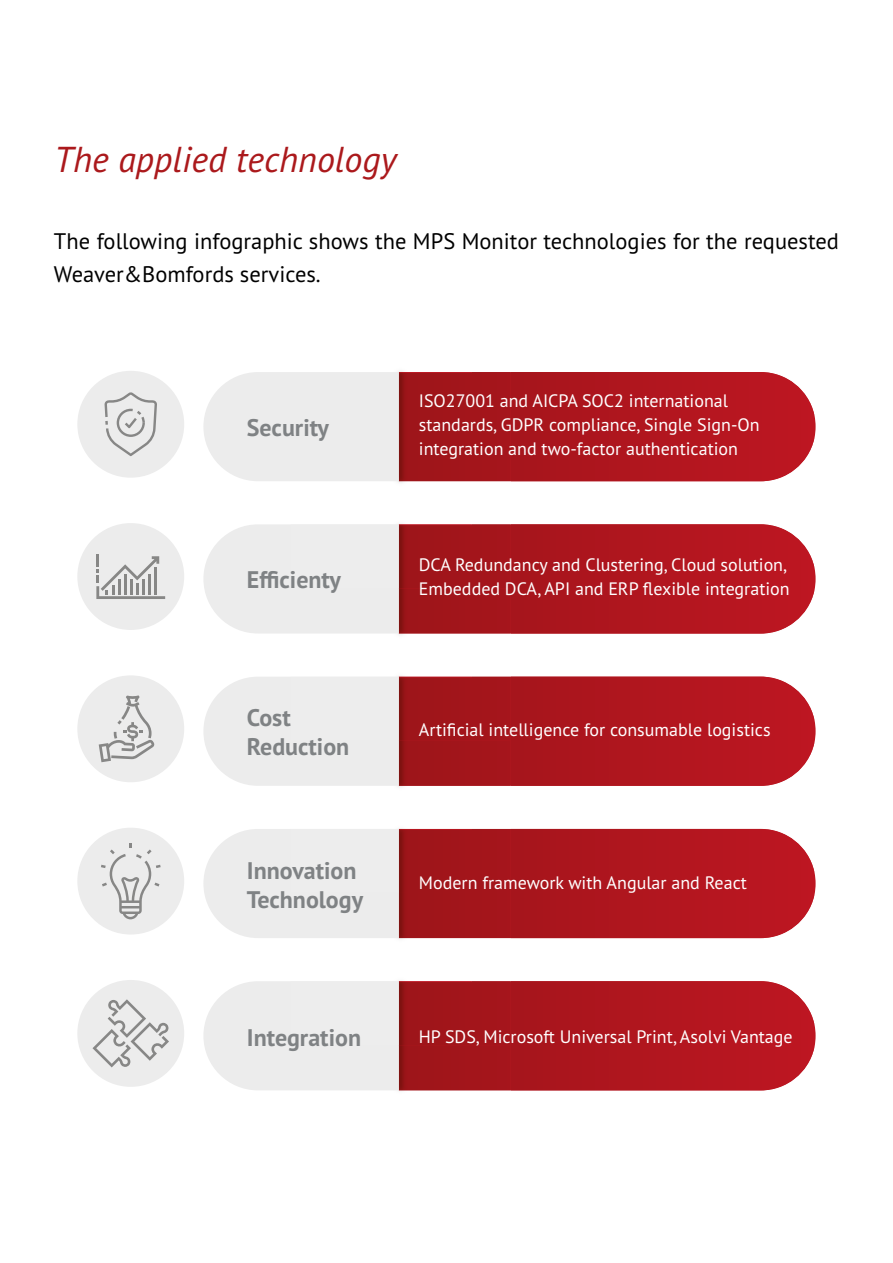
<style>
.page{position:relative;width:893px;height:1263px;background:#fff}
.page>*{position:absolute;margin:0;border:0;box-sizing:border-box;transform-origin:0 0}
.t1{font:italic 36px "PT Sans Pro";color:#ab191c}
.t2{font:700 24px/28.8px "PT Sans Pro";color:#7f8284}
.t3{font:22.5px/33px "PT Sans Pro";color:#000}
.t4{font:18px/24px "PT Sans Pro";color:#fff}
</style>
<div class="page">
<div style="left:77px;top:980px;width:107px;height:107px;background:#ececec;border-radius:50%"></div>
<svg style="left:511px;top:981px;width:303px;height:109px;background:#b41d26"></svg>
<img style="left:397px;top:1090px;width:114px;height:1px">
<div style="left:399px;top:981px;width:112px;height:109px;background:#a1151b"></div>
<svg style="left:203px;top:981px;width:196px;height:109px;background:#ededed"></svg>
<div style="left:77px;top:828px;width:107px;height:106px;background:#ececec;border-radius:50%"></div>
<svg style="left:511px;top:829px;width:303px;height:109px;background:#b41d26"></svg>
<img style="left:398px;top:938px;width:113px;height:1px">
<img style="left:399px;top:981px;width:73px;height:1px">
<div style="left:291px;top:981px;width:108px;height:64px;background:#ededed"></div>
<div style="left:399px;top:829px;width:112px;height:109px;background:#a1151b"></div>
<svg style="left:203px;top:829px;width:196px;height:109px;background:#ededed"></svg>
<div style="left:77px;top:675px;width:107px;height:107px;background:#ececec;border-radius:50%"></div>
<svg style="left:511px;top:677px;width:303px;height:109px;background:#b41d26"></svg>
<img style="left:399px;top:829px;width:73px;height:1px">
<div style="left:291px;top:829px;width:108px;height:64px;background:#ededed"></div>
<img style="left:399px;top:677px;width:112px;height:109px">
<svg style="left:203px;top:677px;width:196px;height:109px;background:#ededed"></svg>
<div style="left:77px;top:523px;width:107px;height:107px;background:#ececec;border-radius:50%"></div>
<svg style="left:511px;top:524px;width:303px;height:109px;background:#b41d26"></svg>
<img style="left:291px;top:633px;width:220px;height:44px">
<img style="left:399px;top:677px;width:73px;height:1px">
<div style="left:291px;top:677px;width:108px;height:64px;background:#ededed"></div>
<div style="left:399px;top:524px;width:112px;height:109px;background:#a1151b"></div>
<svg style="left:203px;top:524px;width:196px;height:109px;background:#ededed"></svg>
<div style="left:77px;top:371px;width:107px;height:107px;background:#ececec;border-radius:50%"></div>
<svg style="left:511px;top:372px;width:303px;height:109px;background:#b41d26"></svg>
<img style="left:399px;top:524px;width:73px;height:1px">
<div style="left:291px;top:524px;width:108px;height:64px;background:#ededed"></div>
<div style="left:399px;top:372px;width:112px;height:109px;background:#a1151b"></div>
<div style="left:203px;top:372px;width:196px;height:109px;background:#ececec"></div>
<svg style="left:104px;top:392px;width:53px;height:64px"></svg>
<svg style="left:101px;top:843px;width:60px;height:76px"></svg>
<svg style="left:96px;top:554px;width:69px;height:45px"></svg>
<hr style="left:142px;top:579px;width:3px;height:15px;background:#878786">
<hr style="left:148px;top:574px;width:3px;height:20px;background:#878786">
<hr style="left:154px;top:567px;width:3px;height:27px;background:#878786">
<svg style="left:92px;top:999px;width:77px;height:68px"></svg>
<svg style="left:99px;top:695px;width:56px;height:67px"></svg>
<h1 class="t1" style="left:54px;top:136px;width:344px">The applied technology</h1>
<p class="t3" style="left:54px;top:224px;width:786px">The following infographic shows the MPS Monitor technologies for the requested<br>Weaver&amp;Bomfords services.</p>
<h2 class="t2" style="left:247px;top:412px;width:84px">Security</h2>
<h2 class="t2" style="left:247px;top:565px;width:96px">Efficienty</h2>
<h2 class="t2" style="left:247px;top:703px;width:104px">Cost<br>Reduction</h2>
<h2 class="t2" style="left:247px;top:856px;width:118px">Innovation<br>Technology</h2>
<h2 class="t2" style="left:247px;top:1023px;width:116px">Integration</h2>
<p class="t4" style="left:419px;top:388px;width:342px">ISO27001 and AICPA SOC2 international standards, GDPR compliance, Single Sign-On integration and two-factor authentication</p>
<p class="t4" style="left:419px;top:552px;width:372px">DCA Redundancy and Clustering, Cloud solution,<br>Embedded DCA, API and ERP flexible integration</p>
<p class="t4" style="left:419px;top:718px;width:353px">Artificial intelligence for consumable logistics</p>
<p class="t4" style="left:419px;top:870px;width:330px">Modern framework with Angular and React</p>
<p class="t4" style="left:419px;top:1024px;width:375px">HP SDS, Microsoft Universal Print, Asolvi Vantage</p>
</div>
